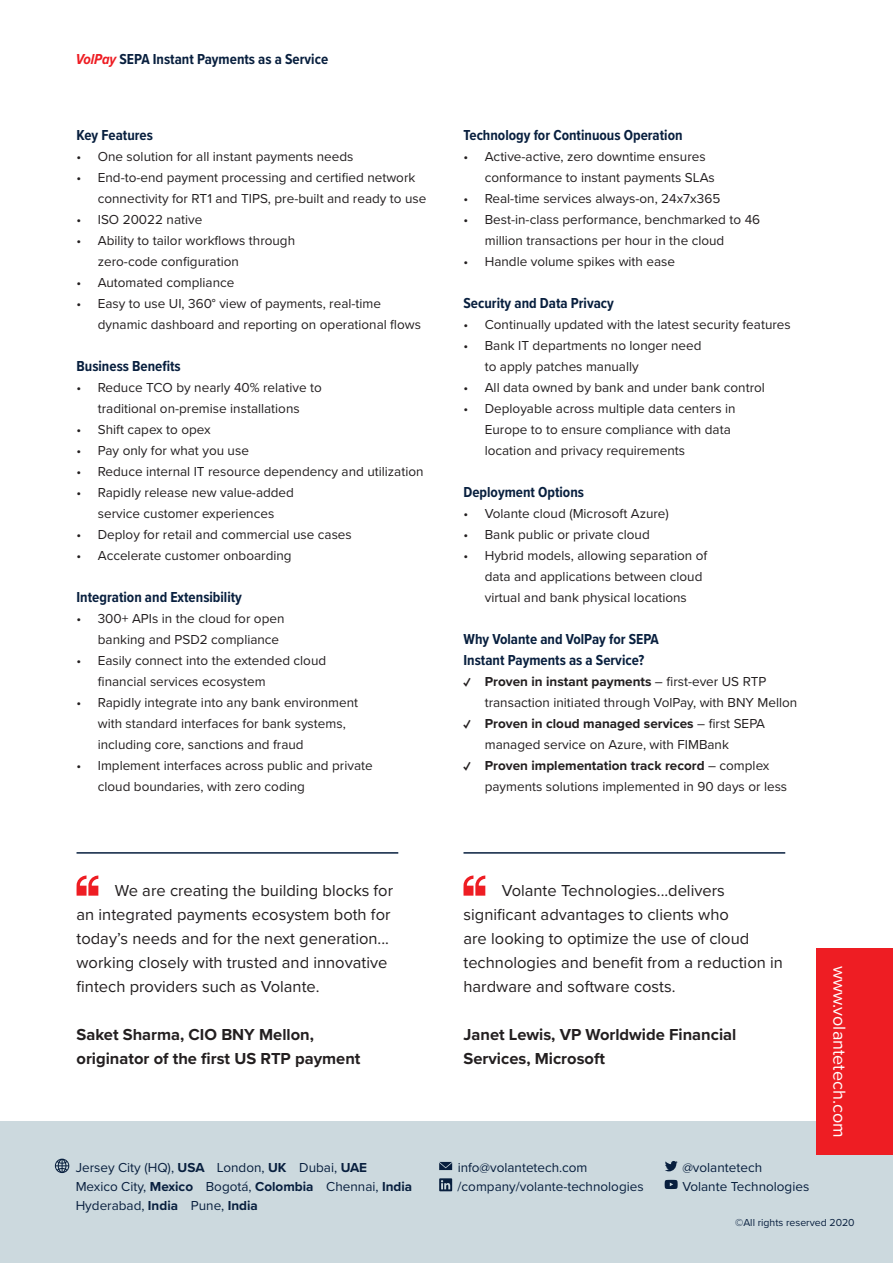
<style>
.page{position:relative;width:893px;height:1263px;background:#fff}
.page>*{position:absolute;margin:0;border:0;box-sizing:border-box;transform-origin:0 0}
.t1{font:18px "Proxima Nova";color:#fff}
.Customer_quote{font:16.5px/24px "Proxima Nova";color:#231f20}
.Customer_quote-2{font:700 16.5px/24px "Proxima Nova";color:#231f20}
.Heading_3{font:700 15px/21px "Proxima Nova Cond";color:#081f3e}
.t2{font:13.5px/21px "Proxima Nova";color:#231f20}
.t3{font:13.5px/19.2px "Proxima Nova";color:#081f3e}
.t4{font:700 13.5px "Proxima Nova";color:#081f3e}
.t5{font:10.5px "Proxima Nova";color:#081f3e}
.s1{font-style:italic;color:#ee1d23}
.s2{font-weight:900}
.s3{font-weight:700}
.s4{font-weight:400}
</style>
<div class="page">
<div style="left:0;top:1121px;width:893px;height:142px;background:#ccd9de"></div>
<svg style="left:665px;top:1161px;width:13px;height:10px"></svg>
<svg style="left:665px;top:1180px;width:13px;height:9px"></svg>
<svg style="left:55px;top:1158px;width:14px;height:15px"></svg>
<svg style="left:439px;top:1162px;width:13px;height:8px"></svg>
<svg style="left:439px;top:1178px;width:13px;height:13px"></svg>
<div style="left:816px;top:948px;width:77px;height:207px;background:#ee1d23"></div>
<hr style="left:77px;top:852px;width:321px;height:2px;background:#071f3e">
<hr style="left:463px;top:852px;width:322px;height:2px;background:#071f3e">
<svg style="left:76px;top:875px;width:22px;height:21px"></svg>
<svg style="left:463px;top:875px;width:22px;height:21px"></svg>
<p class="Heading_3" style="left:76px;top:48px;width:254px"><span class="s1">VolPay</span> SEPA Instant Payments as a Service</p>
<p class="Heading_3" style="left:77px;top:124px;width:78px">Key Features</p>
<p class="t2" style="left:77px;top:145px;width:278px">• One solution for all instant payments needs</p>
<p class="t2" style="left:98px;top:166px;width:330px;text-indent:-21px">• End-to-end payment processing and certified network connectivity for RT1 and TIPS, pre-built and ready to use</p>
<p class="t2" style="left:77px;top:208px;width:127px">• ISO 20022 native</p>
<p class="t2" style="left:98px;top:229px;width:199px;text-indent:-21px">• Ability to tailor workflows through zero-code configuration</p>
<p class="t2" style="left:77px;top:271px;width:159px">• Automated compliance</p>
<p class="t2" style="left:98px;top:292px;width:325px;text-indent:-21px">• Easy to use UI, 360° view of payments, real-time dynamic dashboard and reporting on operational flows</p>
<p class="Heading_3" style="left:77px;top:355px;width:106px">Business Benefits</p>
<p class="t2" style="left:77px;top:376px;width:247px;text-align:center">• Reduce TCO by nearly 40% relative to traditional on-premise installations</p>
<p class="t2" style="left:77px;top:418px;width:136px">• Shift capex to opex</p>
<p class="t2" style="left:77px;top:439px;width:174px">• Pay only for what you use</p>
<p class="t2" style="left:77px;top:460px;width:349px">• Reduce internal IT resource dependency and utilization</p>
<p class="t2" style="left:77px;top:481px;width:219px;text-align:center">• Rapidly release new value-added service customer experiences</p>
<p class="t2" style="left:77px;top:523px;width:277px">• Deploy for retail and commercial use cases</p>
<p class="t2" style="left:77px;top:544px;width:217px">• Accelerate customer onboarding</p>
<p class="Heading_3" style="left:77px;top:586px;width:167px">Integration and Extensibility</p>
<p class="t2" style="left:98px;top:607px;width:188px;text-indent:-21px">• 300+ APIs in the cloud for open banking and PSD2 compliance</p>
<p class="t2" style="left:98px;top:649px;width:230px;text-indent:-21px">• Easily connect into the extended cloud financial services ecosystem</p>
<p class="t2" style="left:98px;top:691px;width:262px;text-indent:-21px">• Rapidly integrate into any bank environment with standard interfaces for bank systems, including core, sanctions and fraud</p>
<p class="t2" style="left:98px;top:754px;width:276px;text-indent:-21px">• Implement interfaces across public and private cloud boundaries, with zero coding</p>
<p class="Heading_3" style="left:463px;top:124px;width:221px">Technology for Continuous Operation</p>
<p class="t2" style="left:485px;top:145px;width:232px;text-indent:-21px">• Active-active, zero downtime ensures conformance to instant payments SLAs</p>
<p class="t2" style="left:463px;top:187px;width:258px">• Real-time services always-on, 24x7x365</p>
<p class="t2" style="left:485px;top:208px;width:277px;text-indent:-21px">• Best-in-class performance, benchmarked to 46 million transactions per hour in the cloud</p>
<p class="t2" style="left:463px;top:250px;width:213px">• Handle volume spikes with ease</p>
<p class="Heading_3" style="left:463px;top:292px;width:152px">Security and Data Privacy</p>
<p class="t2" style="left:463px;top:313px;width:329px">• Continually updated with the latest security features</p>
<p class="t2" style="left:485px;top:334px;width:218px;text-indent:-21px">• Bank IT departments no longer need to apply patches manually</p>
<p class="t2" style="left:463px;top:376px;width:303px">• All data owned by bank and under bank control</p>
<p class="t2" style="left:485px;top:397px;width:252px;text-indent:-21px">• Deployable across multiple data centers in<br>Europe to to ensure compliance with data location and privacy requirements</p>
<p class="Heading_3" style="left:463px;top:481px;width:122px">Deployment Options</p>
<p class="t2" style="left:463px;top:502px;width:207px">• Volante cloud (Microsoft Azure)</p>
<p class="t2" style="left:463px;top:523px;width:188px">• Bank public or private cloud</p>
<p class="t2" style="left:485px;top:544px;width:224px;text-indent:-21px">• Hybrid models, allowing separation of data and applications between cloud virtual and bank physical locations</p>
<p class="Heading_3" style="left:463px;top:628px;width:197px">Why Volante and VolPay for SEPA<br>Instant Payments as a Service?</p>
<p class="t2" style="left:485px;top:670px;width:314px;text-indent:-21px"><span class="s2">✓</span> <span class="s3">Proven in instant payments</span> – first-ever US RTP transaction initiated through VolPay, with BNY Mellon</p>
<p class="t2" style="left:485px;top:712px;width:282px;text-indent:-21px"><span class="s2">✓</span> <span class="s3">Proven in cloud managed services</span> – first SEPA managed service on Azure, with FIMBank</p>
<p class="t2" style="left:485px;top:754px;width:304px;text-indent:-21px"><span class="s2">✓</span> <span class="s3">Proven implementation track record</span> – complex payments solutions implemented in 90 days or less</p>
<p class="Customer_quote" style="left:77px;top:877px;width:318px;text-indent:38px">We are creating the building blocks for an integrated payments ecosystem both for today’s needs and for the next generation... working closely with trusted and innovative fintech providers such as Volante.</p>
<p class="Customer_quote-2" style="left:77px;top:1022px;width:285px">Saket Sharma, CIO BNY Mellon, originator of the first US RTP payment</p>
<p class="Customer_quote" style="left:463px;top:877px;width:321px;text-indent:38px">Volante Technologies...delivers significant advantages to clients who<br>are looking to optimize the use of cloud technologies and benefit from a reduction in hardware and software costs.</p>
<p class="Customer_quote-2" style="left:463px;top:1022px;width:274px">Janet Lewis, VP Worldwide Financial<br>Services, Microsoft</p>
<p class="t3" style="left:76px;top:1157px;width:130px">Jersey City (HQ), <span class="s3">USA</span></p>
<p class="t3" style="left:458px;top:1157px;width:131px">info@volantetech.com</p>
<p class="t3" style="left:191px;top:1176px;width:69px;text-indent:-115px">Mexico City, <span class="s3">Mexico<br></span>Pune, <span class="s3">India</span></p>
<p class="t3" style="left:217px;top:1157px;width:71px">London, <span class="s3">UK</span></p>
<p class="t3" style="left:299px;top:1157px;width:69px">Dubai, <span class="s3">UAE</span></p>
<p class="t3" style="left:682px;top:1157px;width:81px">@volantetech</p>
<p class="t4" style="left:206px;top:1176px;width:109px"><span class="s4">Bogotá,</span> Colombia</p>
<p class="t3" style="left:326px;top:1176px;width:87px">Chennai, <span class="s3">India</span></p>
<p class="t3" style="left:458px;top:1176px;width:188px">/company/volante-technologies</p>
<p class="t3" style="left:682px;top:1176px;width:128px">Volante Technologies</p>
<p class="t3" style="left:76px;top:1195px;width:104px">Hyderabad, <span class="s3">India</span></p>
<h1 class="t1" style="left:853px;top:965px;width:173px;rotate:90deg">www.volantetech.com</h1>
<p class="t5" style="left:735px;top:1214px;width:121px">©All rights reserved 2020</p>
</div>
